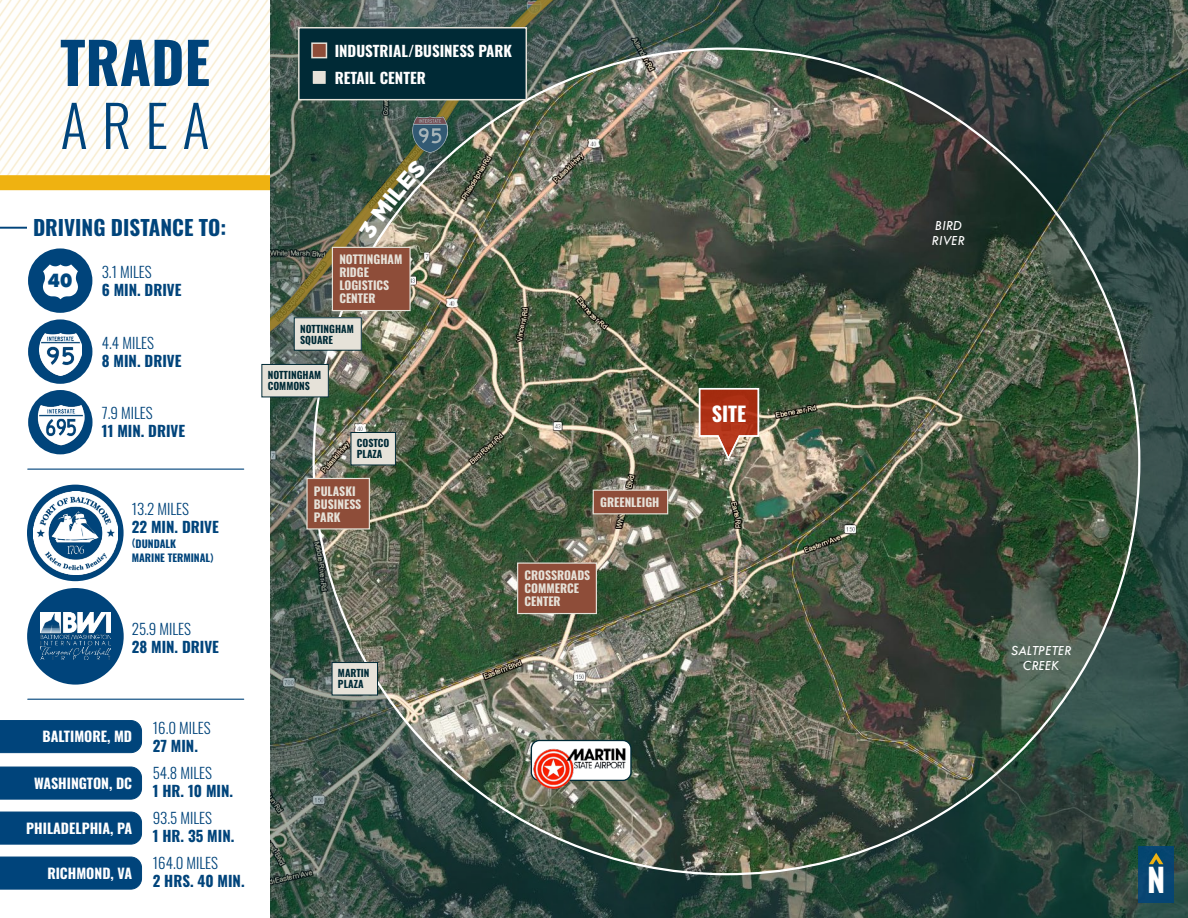
<style>
.page{position:relative;width:1188px;height:918px;background:#fff}
.page>*{position:absolute;margin:0;border:0;box-sizing:border-box;transform-origin:0 0}
.t1{font:700 57px "Oswald";color:#00447b}
.t2{font:300 57px "Oswald";color:#00447b}
.t3{font:700 32.4px "Oswald";color:#fff}
.t4{font:700 21px "Oswald";color:#00447b}
.t5{font:700 20.25px "Oswald";color:#fff}
.t6{font:900 18.75px "Apparat";color:#00477e}
.t7{font:700 15px "Oswald";color:#00447b}
.t8{font:300 15px "Oswald";color:#00447b}
.t9{font:700 15px "Oswald";color:#fff}
.t10{font:italic 14.4px "Tw Cen";color:#fff}
.t11{font:700 14.1px "Oswald";color:#fff}
.t12{font:700 11.85px "Oswald";color:#e6e2d9}
.t13{font:700 10.5px/14.4px "Oswald";color:#00447b}
.t14{font:700 10.05px "Oswald";color:#002a36}
.s1{font-family:"Tw Cen";font-size:12px}
</style>
<div class="page">
<img style="left:0;top:0;width:270px;height:175px">
<img style="left:270px;top:0;width:918px;height:918px">
<div style="left:1139px;top:846px;width:35px;height:57px;background:#074572"></div>
<svg style="left:1149px;top:853px;width:14px;height:11px"></svg>
<div style="left:0;top:175px;width:270px;height:15px;background:#efb211"></div>
<div style="left:298px;top:27px;width:229px;height:73px;background:#002a36;border:2px solid #e6e2d9"></div>
<div style="left:311px;top:42px;width:16px;height:16px;background:#8e4d39;border:2px solid #e6e2d9"></div>
<div style="left:311px;top:69px;width:16px;height:16px;background:#e6e2d9;border:2px solid #002a36"></div>
<svg style="left:698px;top:387px;width:62px;height:75px;background:#aa5f47"></svg>
<hr style="left:0;top:227px;width:27px;height:2px;background:#00447b">
<div style="left:27px;top:485px;width:97px;height:96px;background:#00447b;border-radius:50%"></div>
<div style="left:27px;top:588px;width:97px;height:97px;background:#00447b;border-radius:50%"></div>
<img style="left:34px;top:491px;width:83px;height:84px">
<img style="left:40px;top:613px;width:71px;height:47px">
<div style="left:0;top:720px;width:142px;height:33px;background:#00447b"></div>
<hr style="left:28px;top:469px;width:216px;height:1px;background:#00447b">
<hr style="left:28px;top:699px;width:216px;height:1px;background:#00447b">
<div style="left:0;top:767px;width:142px;height:33px;background:#00447b"></div>
<div style="left:0;top:812px;width:142px;height:33px;background:#00447b"></div>
<div style="left:28px;top:390px;width:65px;height:64px;background:#00447b;border-radius:50%"></div>
<img style="left:37px;top:405px;width:47px;height:40px">
<div style="left:0;top:857px;width:142px;height:33px;background:#00447b"></div>
<div style="left:332px;top:663px;width:45px;height:32px;background:#e6e2d9"></div>
<div style="left:332px;top:662px;width:46px;height:34px;border:1px solid #002a36"></div>
<div style="left:518px;top:563px;width:78px;height:51px;background:#8e4d39"></div>
<div style="left:517px;top:563px;width:80px;height:51px;border:1px solid #e6e2d9"></div>
<div style="left:593px;top:490px;width:75px;height:24px;background:#8e4d39"></div>
<div style="left:593px;top:490px;width:75px;height:24px;border:1px solid #e6e2d9"></div>
<div style="left:351px;top:433px;width:44px;height:32px;background:#e6e2d9"></div>
<div style="left:350px;top:432px;width:46px;height:33px;border:1px solid #002a36"></div>
<div style="left:307px;top:478px;width:62px;height:51px;background:#8e4d39"></div>
<div style="left:306px;top:478px;width:64px;height:52px;border:1px solid #e6e2d9"></div>
<div style="left:294px;top:318px;width:67px;height:32px;background:#e6e2d9"></div>
<div style="left:294px;top:317px;width:68px;height:34px;border:1px solid #002a36"></div>
<div style="left:262px;top:364px;width:66px;height:33px;background:#e6e2d9"></div>
<div style="left:261px;top:364px;width:68px;height:33px;border:1px solid #002a36"></div>
<div style="left:332px;top:247px;width:78px;height:64px;background:#8e4d39"></div>
<div style="left:332px;top:247px;width:79px;height:64px;border:1px solid #e6e2d9"></div>
<div style="left:531px;top:740px;width:100px;height:40px;background:#fff;border-radius:8px"></div>
<div style="left:531px;top:740px;width:101px;height:41px;border:1px solid #002a36;border-radius:8px"></div>
<img style="left:530px;top:743px;width:100px;height:49px">
<div style="left:28px;top:319px;width:64px;height:65px;background:#00447b;border-radius:50%"></div>
<img style="left:40px;top:334px;width:41px;height:41px">
<div style="left:28px;top:248px;width:64px;height:65px;background:#00447b;border-radius:50%"></div>
<svg style="left:42px;top:264px;width:36px;height:36px"></svg>
<img style="left:358px;top:158px;width:69px;height:82px">
<p class="t1" style="left:60px;top:33px;width:151px">TRADE</p>
<p class="t2" style="left:61px;top:75px;width:150px">AREA</p>
<p class="t9" style="left:335px;top:43px;width:179px">INDUSTRIAL/BUSINESS PARK</p>
<p class="t9" style="left:335px;top:70px;width:93px">RETAIL CENTER</p>
<p class="t4" style="left:33px;top:217px;width:195px">DRIVING DISTANCE TO:</p>
<p class="t8" style="left:102px;top:259px;width:52px">3.1 MILES</p>
<p class="t7" style="left:102px;top:282px;width:81px">6 MIN. DRIVE</p>
<p class="t6" style="left:48px;top:269px;width:26px">40</p>
<p class="t8" style="left:102px;top:329px;width:54px">4.4 MILES</p>
<p class="t7" style="left:102px;top:353px;width:81px">8 MIN. DRIVE</p>
<p class="t8" style="left:102px;top:400px;width:52px">7.9 MILES</p>
<p class="t7" style="left:102px;top:423px;width:85px">11 MIN. DRIVE</p>
<p class="t8" style="left:132px;top:496px;width:59px">13.2 MILES</p>
<p class="t7" style="left:132px;top:519px;width:89px">22 MIN. DRIVE</p>
<p class="t13" style="left:132px;top:537px;width:84px"><span class="s1">(</span>DUNDALK<br>MARINE TERMINAL<span class="s1">)</span></p>
<p class="t8" style="left:132px;top:616px;width:61px">25.9 MILES</p>
<p class="t7" style="left:132px;top:639px;width:89px">28 MIN. DRIVE</p>
<p class="t11" style="left:43px;top:729px;width:91px">BALTIMORE, MD</p>
<p class="t11" style="left:34px;top:776px;width:100px">WASHINGTON, DC</p>
<p class="t11" style="left:26px;top:821px;width:107px">PHILADELPHIA, PA</p>
<p class="t11" style="left:47px;top:866px;width:86px">RICHMOND, VA</p>
<p class="t8" style="left:153px;top:715px;width:60px">16.0 MILES</p>
<p class="t7" style="left:153px;top:738px;width:47px">27 MIN.</p>
<p class="t8" style="left:153px;top:760px;width:61px">54.8 MILES</p>
<p class="t7" style="left:153px;top:783px;width:82px">1 HR. 10 MIN.</p>
<p class="t8" style="left:153px;top:805px;width:61px">93.5 MILES</p>
<p class="t7" style="left:153px;top:828px;width:83px">1 HR. 35 MIN.</p>
<p class="t8" style="left:153px;top:850px;width:67px">164.0 MILES</p>
<p class="t7" style="left:153px;top:873px;width:93px">2 HRS. 40 MIN.</p>
<p class="t12" style="left:339px;top:253px;width:65px">NOTTINGHAM</p>
<p class="t12" style="left:339px;top:266px;width:31px">RIDGE</p>
<p class="t12" style="left:339px;top:279px;width:52px">LOGISTICS</p>
<p class="t12" style="left:339px;top:292px;width:38px">CENTER</p>
<p class="t14" style="left:300px;top:323px;width:55px">NOTTINGHAM</p>
<p class="t14" style="left:300px;top:334px;width:34px">SQUARE</p>
<p class="t14" style="left:268px;top:370px;width:55px">NOTTINGHAM</p>
<p class="t14" style="left:268px;top:381px;width:44px">COMMONS</p>
<p class="t14" style="left:357px;top:438px;width:34px">COSTCO</p>
<p class="t14" style="left:357px;top:449px;width:27px">PLAZA</p>
<p class="t12" style="left:314px;top:485px;width:43px">PULASKI</p>
<p class="t12" style="left:314px;top:498px;width:49px">BUSINESS</p>
<p class="t12" style="left:314px;top:511px;width:28px">PARK</p>
<p class="t14" style="left:338px;top:668px;width:33px">MARTIN</p>
<p class="t14" style="left:338px;top:679px;width:27px">PLAZA</p>
<p class="t12" style="left:600px;top:496px;width:61px">GREENLEIGH</p>
<p class="t12" style="left:525px;top:569px;width:67px">CROSSROADS</p>
<p class="t12" style="left:525px;top:582px;width:56px">COMMERCE</p>
<p class="t12" style="left:525px;top:595px;width:38px">CENTER</p>
<p class="t5" style="left:712px;top:403px;width:36px">SITE</p>
<p class="t10" style="left:935px;top:217px;width:28px">BIRD</p>
<p class="t10" style="left:932px;top:232px;width:35px">RIVER</p>
<p class="t10" style="left:1011px;top:642px;width:62px">SALTPETER</p>
<p class="t10" style="left:1023px;top:657px;width:38px">CREEK</p>
<p class="t3" style="left:1147px;top:863px;width:20px">N</p>
</div>
